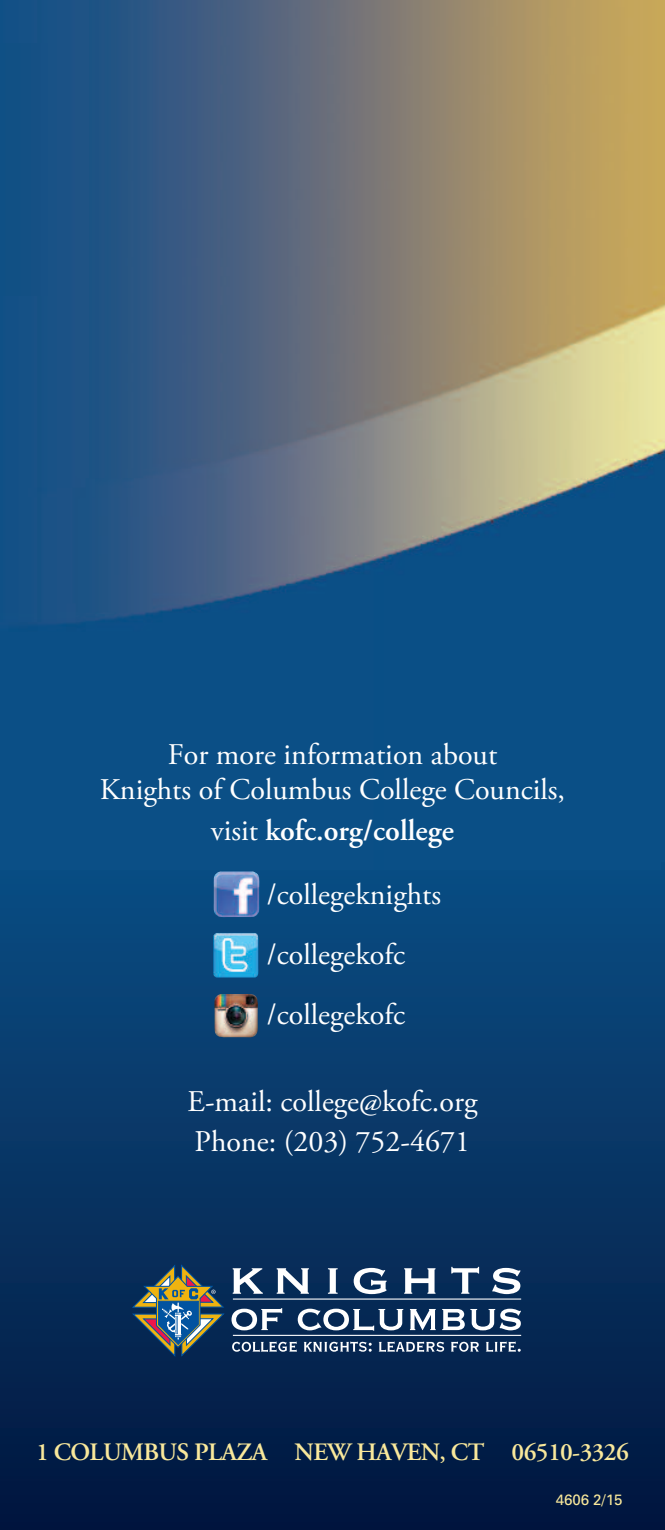
<style>
.page{position:relative;width:665px;height:1530px;background:#fff}
.page>*{position:absolute;margin:0;border:0;box-sizing:border-box;transform-origin:0 0}
.t1{font:30px/35px "Adobe Garamond Pro";color:#fff}
.t2{font:600 25px "Adobe Garamond Pro";letter-spacing:-.025em;color:#f9e89b}
.t3{font:15px "Univers";color:#f9e89b}
.s1{font-weight:600}
</style>
<div class="page">
<img style="left:0;top:0;width:664px;height:870px">
<svg style="left:660px;top:862px;width:4px;height:511px"></svg>
<img style="left:663px;top:1373px;width:1px;height:157px">
<div style="left:0;top:43px;width:55px;height:253px;background:#135084"></div>
<div style="left:0;top:870px;width:663px;height:660px;background:linear-gradient(to bottom,#0b4e83,#03163e)"></div>
<svg style="left:231px;top:1308px;width:51px;height:22px"></svg>
<svg style="left:297px;top:1309px;width:106px;height:22px"></svg>
<svg style="left:409px;top:1309px;width:26px;height:21px"></svg>
<svg style="left:442px;top:1309px;width:22px;height:21px"></svg>
<svg style="left:470px;top:1309px;width:50px;height:21px"></svg>
<svg style="left:232px;top:1268px;width:31px;height:26px"></svg>
<svg style="left:276px;top:1268px;width:33px;height:26px"></svg>
<svg style="left:328px;top:1268px;width:9px;height:26px"></svg>
<svg style="left:353px;top:1268px;width:33px;height:26px"></svg>
<svg style="left:404px;top:1268px;width:31px;height:26px"></svg>
<svg style="left:451px;top:1267px;width:28px;height:27px"></svg>
<svg style="left:492px;top:1268px;width:28px;height:26px"></svg>
<hr style="left:233px;top:1335px;width:288px;height:1px;background:#fff">
<hr style="left:233px;top:1299px;width:288px;height:1px;background:#fff">
<svg style="left:132px;top:1265px;width:92px;height:92px;background:#445964"></svg>
<svg style="left:232px;top:1342px;width:64px;height:10px"></svg>
<svg style="left:303px;top:1342px;width:68px;height:10px"></svg>
<svg style="left:378px;top:1342px;width:66px;height:10px"></svg>
<svg style="left:451px;top:1342px;width:27px;height:10px"></svg>
<svg style="left:485px;top:1342px;width:35px;height:10px"></svg>
<img style="left:213px;top:871px;width:46px;height:46px">
<img style="left:213px;top:933px;width:45px;height:45px">
<img style="left:214px;top:994px;width:44px;height:43px">
<p class="t1" style="left:100px;top:739px;width:466px;text-align:center">For more information about<br>Knights of Columbus College Councils,</p>
<p class="t1" style="left:267px;top:802px;width:188px;line-height:63.2px;text-indent:-56px">visit <span class="s1">kofc.org/college </span>/collegeknights</p>
<p class="t1" style="left:267px;top:927px;width:140px;line-height:60px">/collegekofc /collegekofc</p>
<p class="t1" style="left:187px;top:1084px;width:291px;line-height:40px">E-mail: college@kofc.org<br>Phone: (203) 752-4671</p>
<p class="t2" style="left:36px;top:1443px;width:594px">1 COLUMBUS PLAZA NEW HAVEN, CT 06510-3326</p>
<p class="t3" style="left:555px;top:1495px;width:68px">4606 2/15</p>
</div>
